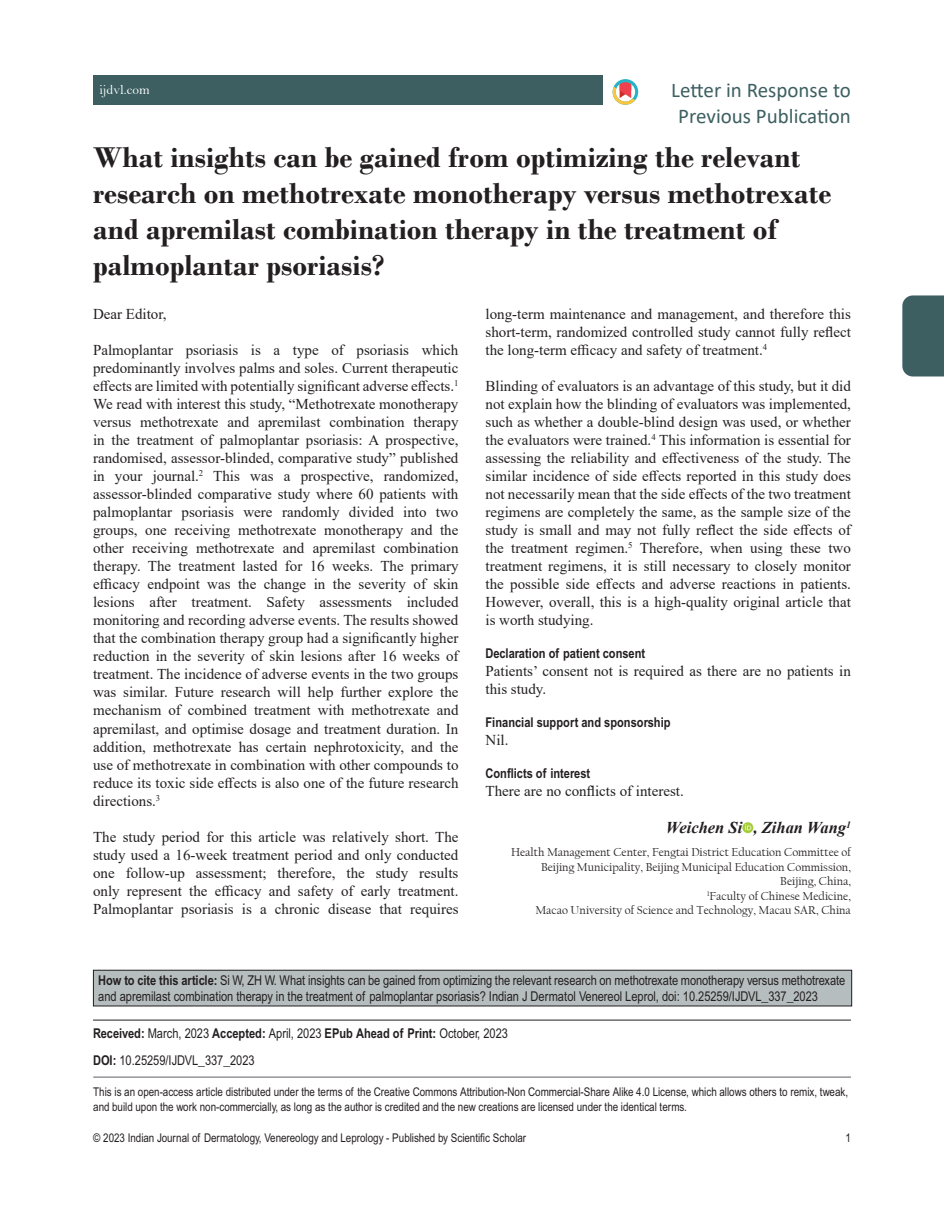
<style>
.page{position:relative;width:944px;height:1214px;background:#fff}
.page>*{position:absolute;margin:0;border:0;box-sizing:border-box;transform-origin:0 0}
.title-text{font:700 30px/36px "Bodoni";color:#231f20}
.suptit{font:21px/25.2px "Calibri";color:#3d5f61;text-align:center}
.aut-grp_R{font:italic 700 16.5px "Times New Roman";color:#231f20}
.para{font:15px/18px "Times New Roman";color:#231f20;text-align:justify}
.para_first_last{font:15px/18px "Times New Roman";color:#231f20}
.para_first{font:15px "Times New Roman";color:#231f20}
.para_firstDropCaps{font:15px "Times New Roman";color:#231f20}
.citation_para{font:13.5px/16.2px "Arial Narrow MT Std";color:#231f20}
.heading2{font:700 13.5px "Arial Narrow MT Std";color:#231f20}
.article_info_rule{font:700 13.5px "Arial Narrow MT Std";color:#231f20}
.article_info{font:13.5px "Arial Narrow MT Std";color:#231f20}
.t1{font:13.5px "Bell";color:#fff}
.t2{font:12px/15px "Arial Narrow MT Std";color:#231f20}
.aut-aff_first_last{font:12px/14.4px "Californian FB";color:#231f20;text-align:right}
.s1{font-weight:700}
.s2{font-weight:400}
</style>
<div class="page">
<div style="left:902px;top:295px;width:42px;height:81px;background:#3d5f61"></div>
<hr style="left:93px;top:1076px;width:758px;height:1px;background:#939598">
<svg style="left:612px;top:79px;width:26px;height:26px"></svg>
<div style="left:93px;top:75px;width:509px;height:30px;background:#3d5f61"></div>
<svg style="left:742px;top:822px;width:11px;height:11px"></svg>
<svg style="left:745px;top:824px;width:6px;height:6px"></svg>
<div style="left:93px;top:970px;width:758px;height:36px;background:#b6bdbe"></div>
<div style="left:93px;top:969px;width:759px;height:37px;border:1px solid #231f20"></div>
<hr style="left:93px;top:1019px;width:757px;height:1px;background:#231f20">
<p class="t1" style="left:99px;top:82px;width:52px">ijdvl.com</p>
<p class="suptit" style="left:671px;top:77px;width:181px">Letter in Response to<br>Previous Publication</p>
<p class="title-text" style="left:93px;top:139px;width:739px">What insights can be gained from optimizing the relevant research on methotrexate monotherapy versus methotrexate and apremilast combination therapy in the treatment of palmoplantar psoriasis?</p>
<p class="para_firstDropCaps" style="left:93px;top:303px;width:75px">Dear Editor,</p>
<p class="para" style="left:93px;top:340px;width:367px">Palmoplantar psoriasis is a type of psoriasis which predominantly involves palms and soles. Current therapeutic effects are limited with potentially significant adverse effects.<sup>1<br></sup>We read with interest this study, “Methotrexate monotherapy versus methotrexate and apremilast combination therapy in the treatment of palmoplantar psoriasis: A prospective, randomised, assessor-blinded, comparative study” published in your journal.<sup>2</sup> This was a prospective, randomized, assessor-blinded comparative study where 60 patients with palmoplantar psoriasis were randomly divided into two groups, one receiving methotrexate monotherapy and the other receiving methotrexate and apremilast combination therapy. The treatment lasted for 16 weeks. The primary efficacy endpoint was the change in the severity of skin lesions after treatment. Safety assessments included monitoring and recording adverse events. The results showed that the combination therapy group had a significantly higher reduction in the severity of skin lesions after 16 weeks of treatment. The incidence of adverse events in the two groups was similar. Future research will help further explore the mechanism of combined treatment with methotrexate and apremilast, and optimise dosage and treatment duration. In addition, methotrexate has certain nephrotoxicity, and the use of methotrexate in combination with other compounds to reduce its toxic side effects is also one of the future research directions.<sup>3</sup></p>
<p class="para" style="left:93px;top:827px;width:367px">The study period for this article was relatively short. The study used a 16-week treatment period and only conducted one follow-up assessment; therefore, the study results only represent the efficacy and safety of early treatment.<br>Palmoplantar psoriasis is a chronic disease that requires</p>
<p class="para" style="left:485px;top:304px;width:367px">long-term maintenance and management, and therefore this short-term, randomized controlled study cannot fully reflect the long-term efficacy and safety of treatment.<sup>4</sup></p>
<p class="para" style="left:485px;top:376px;width:367px">Blinding of evaluators is an advantage of this study, but it did not explain how the blinding of evaluators was implemented, such as whether a double-blind design was used, or whether the evaluators were trained.<sup>4</sup> This information is essential for assessing the reliability and effectiveness of the study. The similar incidence of side effects reported in this study does not necessarily mean that the side effects of the two treatment regimens are completely the same, as the sample size of the study is small and may not fully reflect the side effects of the treatment regimen.<sup>5</sup> Therefore, when using these two treatment regimens, it is still necessary to closely monitor the possible side effects and adverse reactions in patients.<br>However, overall, this is a high-quality original article that is worth studying.</p>
<p class="heading2" style="left:485px;top:645px;width:161px">Declaration of patient consent</p>
<p class="para_first_last" style="left:485px;top:661px;width:367px">Patients’ consent not is required as there are no patients in this study.</p>
<p class="heading2" style="left:485px;top:714px;width:187px">Financial support and sponsorship</p>
<p class="para_first_last" style="left:485px;top:730px;width:24px">Nil.</p>
<p class="heading2" style="left:485px;top:764px;width:106px">Conflicts of interest</p>
<p class="para_first" style="left:485px;top:780px;width:200px">There are no conflicts of interest.</p>
<p class="aut-grp_R" style="left:666px;top:816px;width:186px">Weichen Si , Zihan Wang<sup>1</sup></p>
<p class="aut-aff_first_last" style="left:511px;top:845px;width:341px">Health Management Center, Fengtai District Education Committee of Beijing Municipality, Beijing Municipal Education Commission, Beijing, China,<br><sup>1</sup>Faculty of Chinese Medicine,<br>Macao University of Science and Technology, Macau SAR, China</p>
<p class="citation_para" style="left:98px;top:971px;width:748px"><span class="s1">How to cite this article:</span> Si W, ZH W. What insights can be gained from optimizing the relevant research on methotrexate monotherapy versus methotrexate and apremilast combination therapy in the treatment of palmoplantar psoriasis? Indian J Dermatol Venereol Leprol, doi: 10.25259/IJDVL_337_2023</p>
<p class="article_info_rule" style="left:93px;top:1025px;width:416px">Received: <span class="s2">March, 2023</span> Accepted: <span class="s2">April, 2023</span> EPub Ahead of Print: <span class="s2">October, 2023</span></p>
<p class="article_info" style="left:93px;top:1052px;width:163px"><span class="s1">DOI:</span> 10.25259/IJDVL_337_2023</p>
<p class="t2" style="left:93px;top:1084px;width:756px">This is an open-access article distributed under the terms of the Creative Commons Attribution-Non Commercial-Share Alike 4.0 License, which allows others to remix, tweak, and build upon the work non-commercially, as long as the author is credited and the new creations are licensed under the identical terms.</p>
<p class="t2" style="left:93px;top:1130px;width:434px">© 2023 Indian Journal of Dermatology, Venereology and Leprology - Published by Scientific Scholar</p>
<p class="t2" style="left:845px;top:1130px;width:7px">1</p>
</div>
